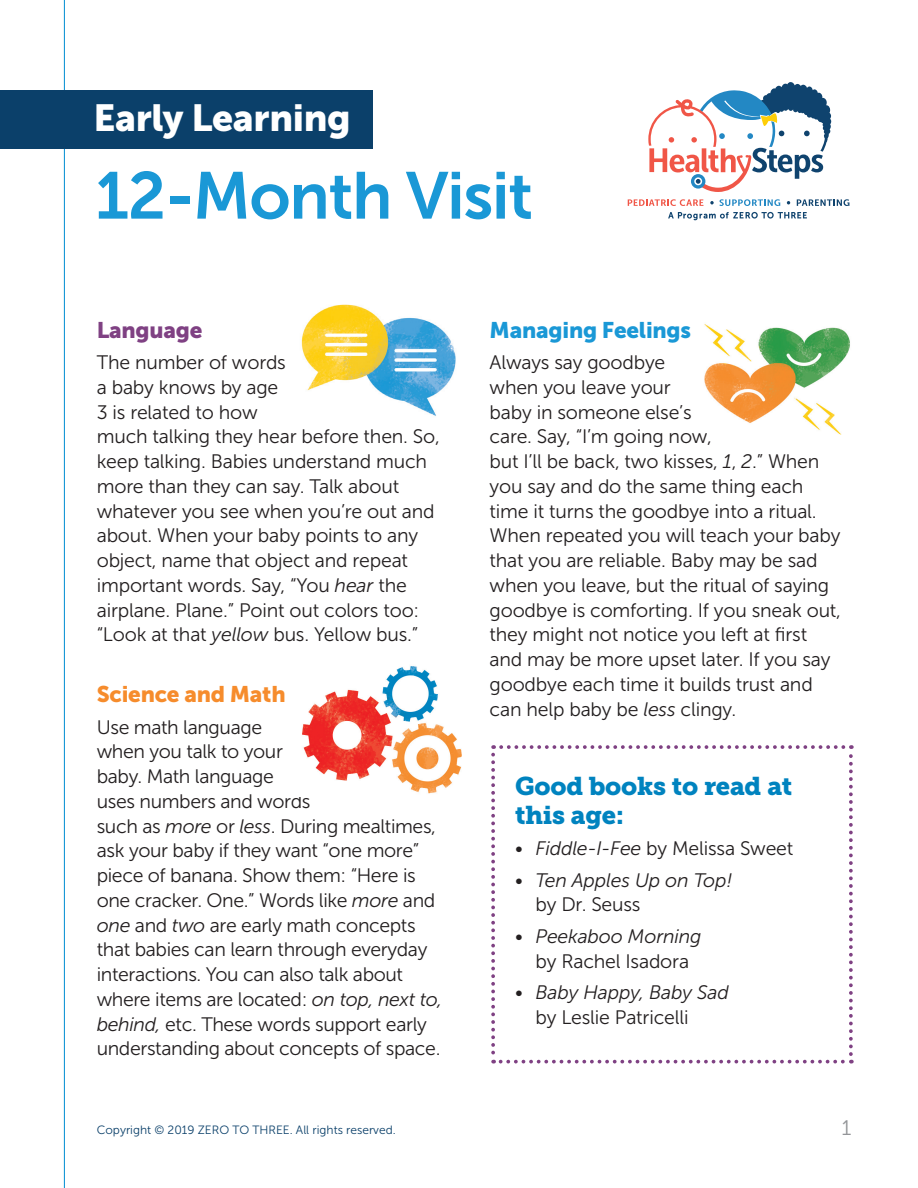
<style>
.page{position:relative;width:918px;height:1188px;background:#fff}
.page>*{position:absolute;margin:0;border:0;box-sizing:border-box;transform-origin:0 0}
.t1{font:66px "Museo Sans 700";letter-spacing:-.02em;color:#1a98d6}
.t2{font:37.5px "Museo Sans 900";letter-spacing:-.01em;color:#fff}
.books_subtitle{font:25.5px/28.5px "Museo Slab 900";letter-spacing:-.01em;color:#0083bf}
.subhead{font:22.5px "Museo Sans 900";letter-spacing:-.01em;color:#1a98d6}
.subhead-2{font:22.5px "Museo Sans 900";letter-spacing:-.01em;color:#f68c2c}
.subhead-3{font:22.5px "Museo Sans 900";letter-spacing:-.01em;color:#7f4183}
.t3{font:21px "Museo Slab 300";color:#939598}
.text{font:19.5px/24.8px "Museo Sans 300";letter-spacing:-.01em;color:#231f20}
.t4{font:italic 19.5px/24.8px "Museo Sans 300";letter-spacing:-.01em;color:#231f20}
.t5{font:12px "Museo Sans 300";color:#0b406a}
.s1{font-style:italic}
.s2{font-style:normal}
</style>
<div class="page">
<hr style="left:64px;top:0;width:1px;height:1188px;background:#1a98d6">
<svg style="left:628px;top:199px;width:75px;height:7px"></svg>
<svg style="left:710px;top:199px;width:70px;height:7px"></svg>
<svg style="left:797px;top:199px;width:52px;height:7px"></svg>
<svg style="left:648px;top:82px;width:183px;height:110px"></svg>
<svg style="left:668px;top:212px;width:139px;height:8px"></svg>
<div style="left:0;top:90px;width:373px;height:58px;background:#0b406a"></div>
<svg style="left:491px;top:755px;width:4px;height:309px"></svg>
<svg style="left:501px;top:1060px;width:351px;height:4px"></svg>
<svg style="left:849px;top:745px;width:4px;height:309px"></svg>
<svg style="left:493px;top:745px;width:350px;height:4px"></svg>
<img style="left:301px;top:304px;width:155px;height:112px">
<img style="left:302px;top:666px;width:160px;height:128px">
<img style="left:704px;top:324px;width:146px;height:110px">
<h2 class="t2" style="left:93px;top:97px;width:259px">Early Learning</h2>
<p class="t1" style="left:95px;top:159px;width:439px">12-Month Visit</p>
<p class="subhead-3" style="left:97px;top:317px;width:107px">Language</p>
<p class="text" style="left:97px;top:350px;width:345px">The number of words<br>a baby knows by age<br>3 is related to how<br>much talking they hear before then. So, keep talking. Babies understand much more than they can say. Talk about whatever you see when you’re out and about. When your baby points to any object, name that object and repeat important words. Say, “You <span class="s1">hear</span> the airplane. Plane.” Point out colors too: “Look at that <span class="s1">yellow</span> bus. Yellow bus.”</p>
<p class="subhead-2" style="left:97px;top:681px;width:190px">Science and Math</p>
<p class="text" style="left:97px;top:715px;width:347px">Use math language<br>when you talk to your<br>baby. Math language<br>uses numbers and words<br>such as <span class="s1">more</span> or <span class="s1">less</span>. During mealtimes, ask your baby if they want “one more” piece of banana. Show them: “Here is one cracker. One.” Words like <span class="s1">more</span> and <span class="s1">one</span> and <span class="s1">two</span> are early math concepts that babies can learn through everyday interactions. You can also talk about where items are located: <span class="s1">on top, next to, behind,</span> etc. These words support early understanding about concepts of space.</p>
<p class="t5" style="left:97px;top:1124px;width:301px">Copyright © 2019 ZERO TO THREE. All rights reserved.</p>
<p class="subhead" style="left:490px;top:317px;width:203px">Managing Feelings</p>
<p class="text" style="left:490px;top:350px;width:353px">Always say goodbye<br>when you leave your<br>baby in someone else’s<br>care. Say, “I’m going now,<br>but I’ll be back, two kisses, <span class="s1">1</span>, <span class="s1">2</span>.” When you say and do the same thing each time it turns the goodbye into a ritual.<br>When repeated you will teach your baby that you are reliable. Baby may be sad when you leave, but the ritual of saying goodbye is comforting. If you sneak out, they might not notice you left at first and may be more upset later. If you say goodbye each time it builds trust and can help baby be <span class="s1">less</span> clingy.</p>
<p class="books_subtitle" style="left:515px;top:772px;width:278px">Good books to read at this age:</p>
<p class="text" style="left:515px;top:836px;width:280px"><span class="s1">• Fiddle-I-Fee</span> by Melissa Sweet</p>
<p class="t4" style="left:536px;top:868px;width:198px;text-indent:-20px">• Ten Apples Up on Top! <span class="s2">by Dr. Seuss</span></p>
<p class="t4" style="left:515px;top:924px;width:188px;text-align:center">• Peekaboo Morning <span class="s2">by Rachel Isadora</span></p>
<p class="t4" style="left:536px;top:980px;width:195px;text-indent:-20px">• Baby Happy, Baby Sad <span class="s2">by Leslie Patricelli</span></p>
<p class="t3" style="left:842px;top:1116px;width:11px">1</p>
</div>
